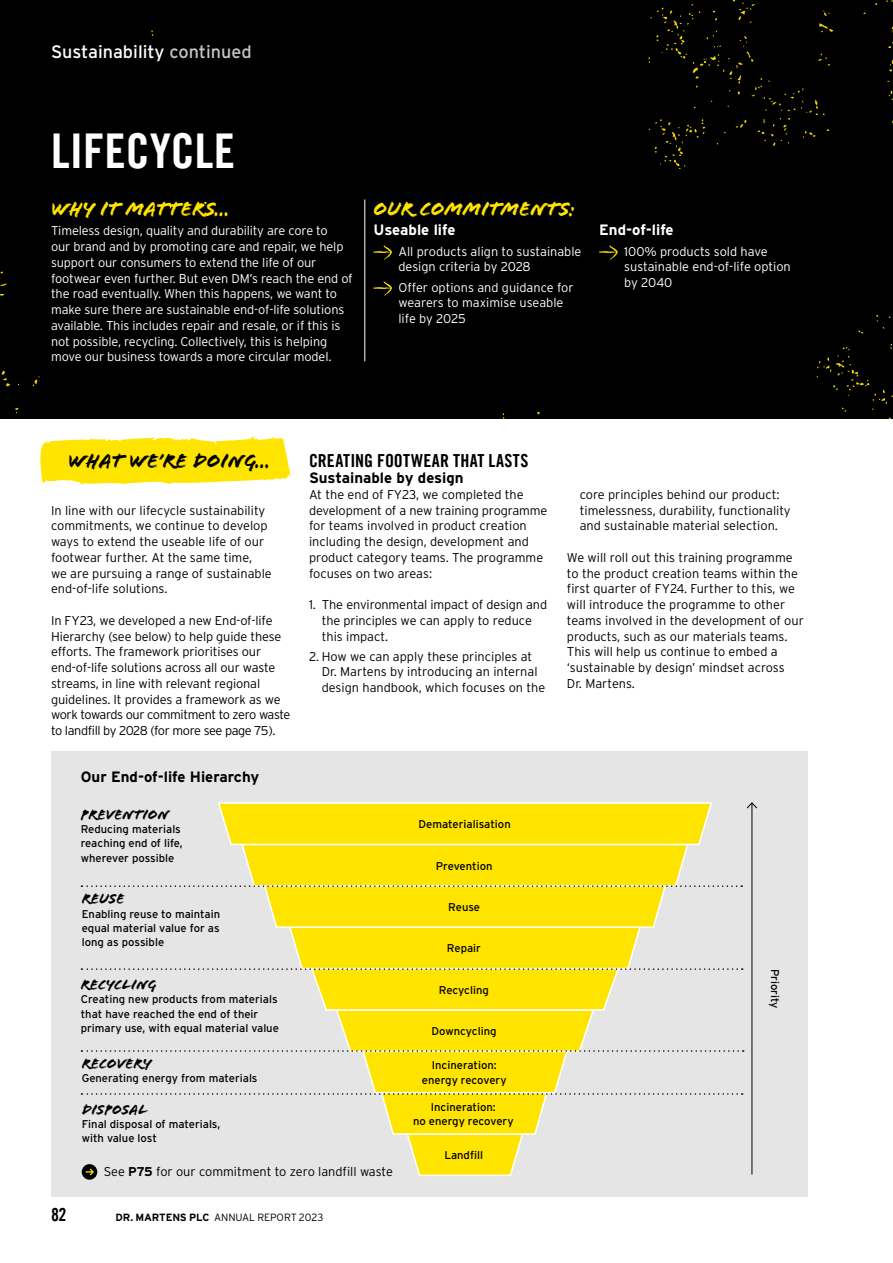
<style>
.page{position:relative;width:893px;height:1263px;background:#fff}
.page>*{position:absolute;margin:0;border:0;box-sizing:border-box;transform-origin:0 0}
.t1{font:48px "Trade Gothic LT Com Bd Cn 20";color:#fff}
.t2{font:21px "Flood Std";color:#ffe400}
.t3{font:21px "Flood Std";color:#000}
.t4{font:18px "Trade Gothic LT Com Bd Cn 20";letter-spacing:.015em;color:#000}
.t5{font:18px "Interstate";color:#fff}
.t6{font:700 15px "Interstate";color:#000}
.t7{font:15px "Flood Std";color:#000}
.t8{font:700 15px "Interstate";color:#fff}
.t9{font:300 12.75px/15.8px "Interstate";color:#000}
.t10{font:300 12.75px/15.8px "Interstate";letter-spacing:-.01em;color:#fff}
.t11{font:11.25px/14.2px "Interstate";color:#000}
.t12{font:300 10.5px "Interstate";letter-spacing:-.015em;color:#000}
.s1{color:#c6c6c6}
.s2{font-weight:700}
</style>
<div class="page">
<div style="left:0;top:0;width:893px;height:419px;background:#000"></div>
<hr style="left:365px;top:199px;width:1px;height:162px;background:#fff">
<svg style="left:40px;top:436px;width:252px;height:48px;background:#ffe724"></svg>
<div style="left:51px;top:751px;width:757px;height:445px;background:#e5e5e5"></div>
<svg style="left:373px;top:245px;width:19px;height:15px"></svg>
<svg style="left:373px;top:281px;width:19px;height:15px"></svg>
<svg style="left:599px;top:245px;width:19px;height:15px"></svg>
<svg style="left:82px;top:1164px;width:15px;height:16px"></svg>
<svg style="left:81px;top:802px;width:676px;height:375px"></svg>
<h3 class="t5" style="left:51px;top:41px;width:202px">Sustainability <span class="s1">continued</span></h3>
<h1 class="t1" style="left:51px;top:122px;width:185px">LIFECYCLE</h1>
<h2 class="t2" style="left:51px;top:197px;width:181px">WHY IT MATTERS…</h2>
<p class="t10" style="left:51px;top:223px;width:303px">Timeless design, quality and durability are core to<br>our brand and by promoting care and repair, we help support our consumers to extend the life of our footwear even further. But even DM’s reach the end of the road eventually. When this happens, we want to make sure there are sustainable end-of-life solutions available. This includes repair and resale, or if this is not possible, recycling. Collectively, this is helping move our business towards a more circular model.</p>
<h2 class="t2" style="left:373px;top:197px;width:204px">OUR COMMITMENTS:</h2>
<p class="t8" style="left:373px;top:222px;width:83px">Useable life</p>
<p class="t10" style="left:398px;top:243px;width:185px">All products align to sustainable design criteria by 2028</p>
<p class="t10" style="left:398px;top:279px;width:177px">Offer options and guidance for wearers to maximise useable life by 2025</p>
<p class="t8" style="left:599px;top:222px;width:76px">End-of-life</p>
<p class="t10" style="left:624px;top:243px;width:168px">100% products sold have sustainable end-of-life option by 2040</p>
<h2 class="t3" style="left:68px;top:449px;width:204px">WHAT WE’RE DOING…</h2>
<p class="t9" style="left:51px;top:502px;width:222px">In line with our lifecycle sustainability commitments, we continue to develop ways to extend the useable life of our footwear further. At the same time,<br>we are pursuing a range of sustainable end-of-life solutions.</p>
<p class="t9" style="left:51px;top:612px;width:241px">In FY23, we developed a new End-of-life Hierarchy (see below) to help guide these efforts. The framework prioritises our end-of-life solutions across all our waste streams, in line with relevant regional guidelines. It provides a framework as we work towards our commitment to zero waste to landfill by 2028 (for more see page 75).</p>
<p class="t6" style="left:81px;top:769px;width:180px">Our End-of-life Hierarchy</p>
<p class="t7" style="left:81px;top:806px;width:90px">PREVENTION</p>
<p class="t11" style="left:81px;top:822px;width:103px">Reducing materials reaching end of life, wherever possible</p>
<p class="t7" style="left:82px;top:890px;width:44px">REUSE</p>
<p class="t11" style="left:82px;top:906px;width:140px;text-align:justify">Enabling reuse to maintain equal material value for as long as possible</p>
<p class="t7" style="left:81px;top:976px;width:77px">RECYCLING</p>
<p class="t11" style="left:81px;top:992px;width:200px">Creating new products from materials that have reached the end of their primary use, with equal material value</p>
<p class="t7" style="left:82px;top:1055px;width:71px">RECOVERY</p>
<p class="t11" style="left:82px;top:1071px;width:177px">Generating energy from materials</p>
<p class="t7" style="left:82px;top:1100px;width:67px">DISPOSAL</p>
<p class="t11" style="left:82px;top:1117px;width:140px">Final disposal of materials, with value lost</p>
<h3 class="t4" style="left:309px;top:450px;width:221px">CREATING FOOTWEAR THAT LASTS</h3>
<p class="t6" style="left:309px;top:469px;width:156px">Sustainable by design</p>
<p class="t9" style="left:309px;top:486px;width:240px">At the end of FY23, we completed the development of a new training programme for teams involved in product creation including the design, development and product category teams. The programme focuses on two areas:</p>
<p class="t9" style="left:322px;top:597px;width:227px;text-indent:-13px">1. The environmental impact of design and the principles we can apply to reduce this impact.</p>
<p class="t9" style="left:322px;top:648px;width:225px;text-indent:-13px">2. How we can apply these principles at<br>Dr. Martens by introducing an internal design handbook, which focuses on the</p>
<p class="t11" style="left:419px;top:817px;width:94px">Dematerialisation</p>
<p class="t11" style="left:436px;top:858px;width:58px">Prevention</p>
<p class="t11" style="left:448px;top:900px;width:33px">Reuse</p>
<p class="t11" style="left:447px;top:941px;width:35px">Repair</p>
<p class="t11" style="left:439px;top:982px;width:52px">Recycling</p>
<p class="t11" style="left:432px;top:1024px;width:66px">Downcycling</p>
<p class="t11" style="left:422px;top:1058px;width:86px;text-align:center">Incineration: energy recovery</p>
<p class="t11" style="left:413px;top:1099px;width:102px;text-align:center">Incineration:<br>no energy recovery</p>
<p class="t11" style="left:444px;top:1148px;width:40px">Landfill</p>
<p class="t9" style="left:104px;top:1164px;width:291px">See <span class="s2">P75</span> for our commitment to zero landfill waste</p>
<h3 class="t4" style="left:51px;top:1204px;width:17px">82</h3>
<p class="t12" style="left:116px;top:1211px;width:209px"><span class="s2">DR. MARTENS PLC</span> ANNUAL REPORT 2023</p>
<p class="t9" style="left:580px;top:486px;width:212px">core principles behind our product: timelessness, durability, functionality and sustainable material selection.</p>
<p class="t9" style="left:567px;top:549px;width:238px">We will roll out this training programme to the product creation teams within the first quarter of FY24. Further to this, we will introduce the programme to other teams involved in the development of our products, such as our materials teams.<br>This will help us continue to embed a ‘sustainable by design’ mindset across<br>Dr. Martens.</p>
<p class="t11" style="left:782px;top:968px;width:41px;rotate:90deg">Priority</p>
</div>
